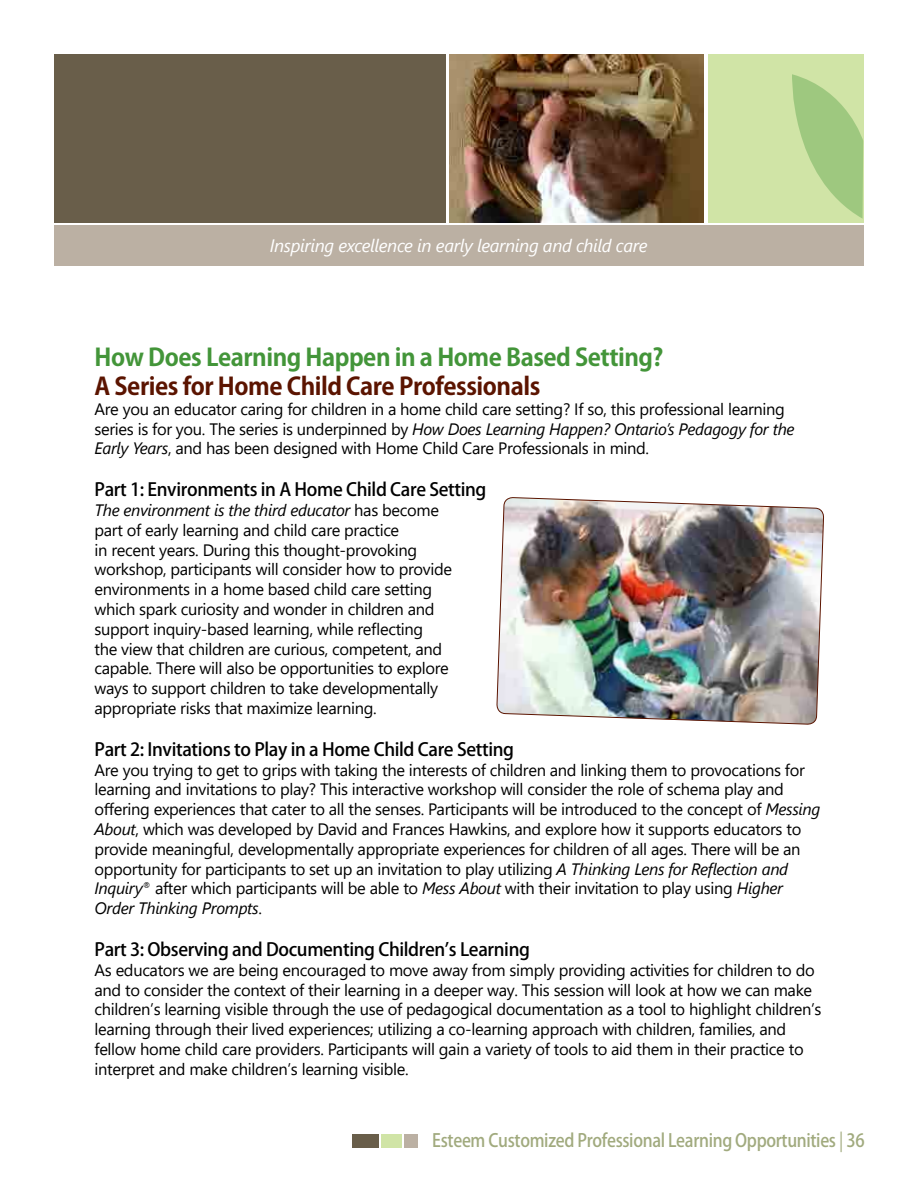
<style>
.page{position:relative;width:918px;height:1188px;background:#fff}
.page>*{position:absolute;margin:0;border:0;box-sizing:border-box;transform-origin:0 0}
.t1{font:700 24px "Koz Go Pro";letter-spacing:-.02em;color:#439539}
.t2{font:700 24px "Koz Go Pro";letter-spacing:-.02em;color:#5b1400}
.t3{font:500 18.15px "Koz Go Pro";letter-spacing:-.02em;color:#a1aa7e;scale:.91 1}
.t4{font:500 18px "Koz Go Pro";letter-spacing:-.02em;color:#000}
.t5{font:italic 18px "Segoe UI";letter-spacing:-.02em;color:#fff}
.t6{font:16.5px/19.8px "Segoe UI";letter-spacing:-.02em;color:#000}
.s1{font-style:italic}
.s2{font-weight:400}
</style>
<div class="page">
<div style="left:54px;top:54px;width:392px;height:169px;background:#695e4a"></div>
<div style="left:708px;top:54px;width:155px;height:169px;background:#d0e4a6"></div>
<img style="left:450px;top:54px;width:254px;height:169px">
<div style="left:54px;top:226px;width:809px;height:40px;background:#bbb0a3"></div>
<svg style="left:792px;top:74px;width:71px;height:145px"></svg>
<img style="left:496px;top:497px;width:328px;height:228px">
<div style="left:352px;top:1134px;width:27px;height:14px;background:#695e4a"></div>
<div style="left:381px;top:1134px;width:20px;height:14px;background:#d0e4a6"></div>
<div style="left:404px;top:1134px;width:14px;height:14px;background:#bbb0a3"></div>
<p class="t5" style="left:270px;top:229px;width:379px">Inspiring excellence in early learning and child care</p>
<h1 class="t1" style="left:94px;top:342px;width:571px">How Does Learning Happen in a Home Based Setting?</h1>
<h1 class="t2" style="left:94px;top:371px;width:447px">A Series for Home Child Care Professionals</h1>
<p class="t6" style="left:94px;top:397px;width:702px">Are you an educator caring for children in a home child care setting? If so, this professional learning series is for you. The series is underpinned by <span class="s1">How Does Learning Happen? Ontario’s Pedagogy for the<br>Early Years</span>, and has been designed with Home Child Care Professionals in mind.</p>
<p class="t4" style="left:94px;top:478px;width:394px">Part 1: Environments in A Home Child Care Setting</p>
<p class="t6" style="left:94px;top:499px;width:359px"><span class="s1">The environment is the third educator</span> has become part of early learning and child care practice<br>in recent years. During this thought-provoking workshop, participants will consider how to provide environments in a home based child care setting which spark curiosity and wonder in children and support inquiry-based learning, while reflecting<br>the view that children are curious, competent, and capable. There will also be opportunities to explore ways to support children to take developmentally appropriate risks that maximize learning.</p>
<p class="t4" style="left:94px;top:738px;width:421px">Part 2: Invitations to Play in a Home Child Care Setting</p>
<p class="t6" style="left:94px;top:758px;width:727px">Are you trying to get to grips with taking the interests of children and linking them to provocations for learning and invitations to play? This interactive workshop will consider the role of schema play and offering experiences that cater to all the senses. Participants will be introduced to the concept of <span class="s1">Messing About</span>, which was developed by David and Frances Hawkins, and explore how it supports educators to provide meaningful, developmentally appropriate experiences for children of all ages. There will be an opportunity for participants to set up an invitation to play utilizing <span class="s1">A Thinking Lens for Reflection and Inquiry</span><sup>®</sup> after which participants will be able to <span class="s1">Mess About</span> with their invitation to play using <span class="s1">Higher Order Thinking Prompts</span>.</p>
<p class="t4" style="left:94px;top:938px;width:437px">Part 3: Observing and Documenting Children’s Learning</p>
<p class="t6" style="left:94px;top:959px;width:729px">As educators we are being encouraged to move away from simply providing activities for children to do and to consider the context of their learning in a deeper way. This session will look at how we can make children’s learning visible through the use of pedagogical documentation as a tool to highlight children’s learning through their lived experiences; utilizing a co-learning approach with children, families, and fellow home child care providers. Participants will gain a variety of tools to aid them in their practice to interpret and make children’s learning visible.</p>
<p class="t3" style="left:432px;top:1129px;width:477px">Esteem Customized Professional Learning Opportunities <span class="s2">|</span> 36</p>
</div>
